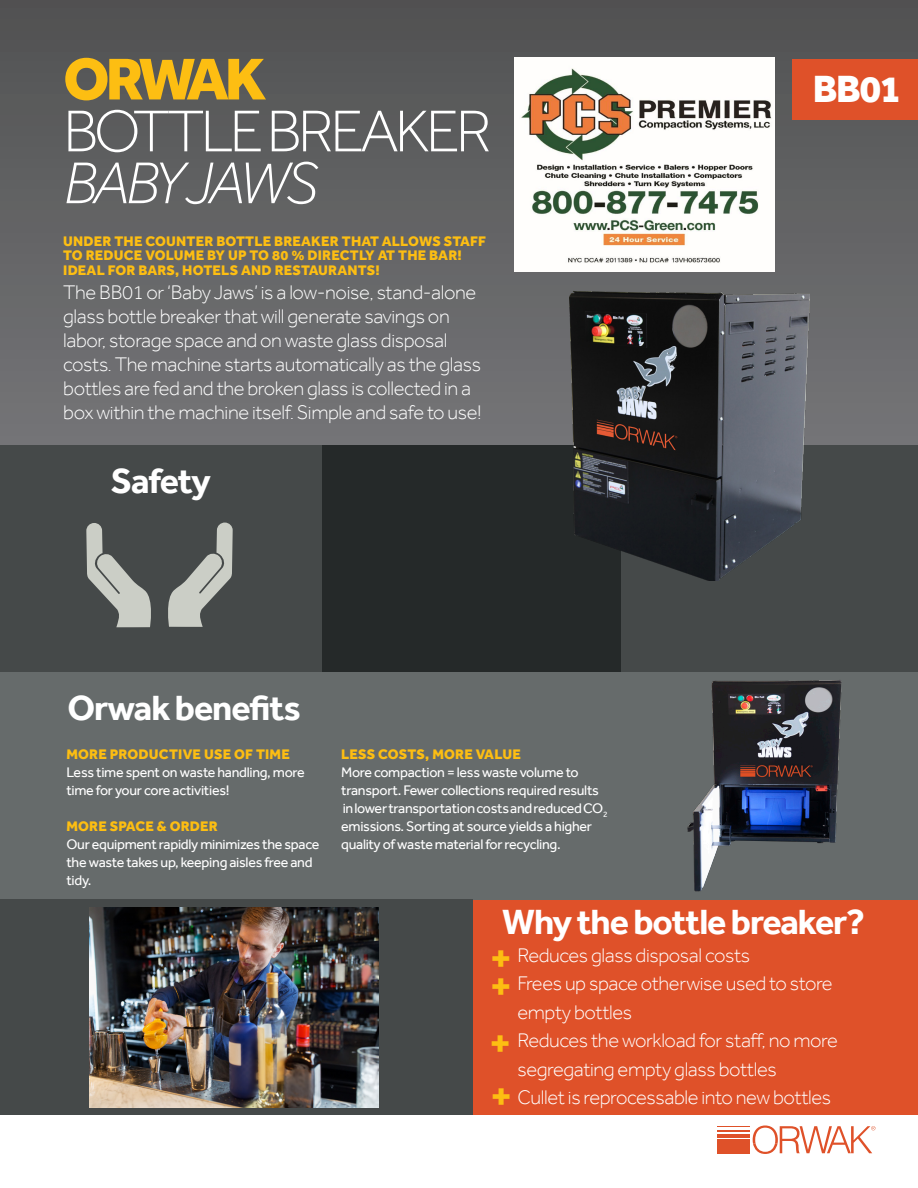
<style>
.page{position:relative;width:918px;height:1188px;background:#fff}
.page>*{position:absolute;margin:0;border:0;box-sizing:border-box;transform-origin:0 0}
.t1{font:300 60.9px "Effra";letter-spacing:-.065em;color:#fff}
.t2{font:italic 300 60.9px "Effra";letter-spacing:-.07em;color:#fff}
.t3{font:800 60.9px "Effra";letter-spacing:-.075em;color:#fdbe12}
.t4{font:700 42px "Effra";color:#fdbe12}
.t5{font:800 39px "Effra";color:#fff}
.t6{font:700 36px "Effra";letter-spacing:-.03em;color:#fff}
.t7{font:300 20.25px/24px "Effra";letter-spacing:-.02em;color:#fff}
.t8{font:14.25px/18px "Effra";letter-spacing:-.02em;color:#fff}
.t9{font:800 14.25px/14.4px "Effra";letter-spacing:.015em;color:#fdbe12}
</style>
<div class="page">
<div style="left:0;top:0;width:918px;height:450px;background:linear-gradient(to bottom,#525252,#757578)"></div>
<div style="left:0;top:446px;width:323px;height:251px;background:#454949"></div>
<div style="left:621px;top:446px;width:297px;height:251px;background:#454949"></div>
<div style="left:323px;top:446px;width:298px;height:251px;background:#252929"></div>
<div style="left:472px;top:899px;width:446px;height:216px;background:#df5129"></div>
<div style="left:0;top:672px;width:621px;height:227px;background:#666b6b"></div>
<div style="left:793px;top:59px;width:125px;height:60px;background:#df5129"></div>
<div style="left:718px;top:1144px;width:32px;height:9px;background:#df5129"></div>
<div style="left:718px;top:1139px;width:32px;height:5px;background:#df5129"></div>
<hr style="left:718px;top:1135px;width:32px;height:3px;background:#df5129">
<hr style="left:718px;top:1130px;width:32px;height:2px;background:#df5129">
<hr style="left:718px;top:1126px;width:32px;height:1px;background:#df5129">
<svg style="left:753px;top:1125px;width:122px;height:29px"></svg>
<svg style="left:86px;top:523px;width:65px;height:104px"></svg>
<svg style="left:168px;top:522px;width:65px;height:105px"></svg>
<div style="left:0;top:899px;width:473px;height:216px;background:#454949"></div>
<img style="left:89px;top:908px;width:289px;height:200px">
<div style="left:617px;top:672px;width:301px;height:227px;background:#666b6b"></div>
<img style="left:687px;top:680px;width:155px;height:212px">
<img style="left:570px;top:291px;width:240px;height:290px">
<img style="left:515px;top:58px;width:260px;height:214px">
<p class="t3" style="left:63px;top:43px;width:205px">ORWAK</p>
<p class="t1" style="left:63px;top:95px;width:430px">BOTTLE BREAKER</p>
<p class="t2" style="left:63px;top:149px;width:256px">BABY JAWS</p>
<p class="t9" style="left:63px;top:234px;width:424px">UNDER THE COUNTER BOTTLE BREAKER THAT ALLOWS STAFF<br>TO REDUCE VOLUME BY UP TO 80 % DIRECTLY AT THE BAR!<br>IDEAL FOR BARS, HOTELS AND RESTAURANTS!</p>
<p class="t7" style="left:63px;top:280px;width:420px">The BB01 or ‘Baby Jaws’ is a low-noise, stand-alone glass bottle breaker that will generate savings on labor, storage space and on waste glass disposal costs. The machine starts automatically as the glass bottles are fed and the broken glass is collected in a box within the machine itself. Simple and safe to use!</p>
<p class="t6" style="left:111px;top:460px;width:101px">Safety</p>
<p class="t6" style="left:68px;top:686px;width:235px">Orwak benefits</p>
<p class="t9" style="left:66px;top:746px;width:225px">MORE PRODUCTIVE USE OF TIME</p>
<p class="t8" style="left:66px;top:763px;width:240px">Less time spent on waste handling, more time for your core activities!</p>
<p class="t9" style="left:66px;top:818px;width:153px">MORE SPACE &amp; ORDER</p>
<p class="t8" style="left:66px;top:835px;width:254px">Our equipment rapidly minimizes the space the waste takes up, keeping aisles free and tidy.</p>
<p class="t9" style="left:341px;top:746px;width:181px">LESS COSTS, MORE VALUE</p>
<p class="t8" style="left:341px;top:763px;width:259px">More compaction = less waste volume to transport. Fewer collections required results</p>
<p class="t8" style="left:341px;top:799px;width:268px">in lower transportation costs and reduced CO<sub>2 </sub>emissions. Sorting at source yields a higher quality of waste material for recycling.</p>
<p class="t5" style="left:813px;top:66px;width:91px">BB01</p>
<p class="t6" style="left:502px;top:901px;width:364px">Why the bottle breaker?</p>
<p class="t7" style="left:517px;top:943px;width:234px">Reduces glass disposal costs</p>
<p class="t7" style="left:517px;top:969px;width:317px;line-height:28.5px">Frees up space otherwise used to store empty bottles</p>
<p class="t7" style="left:517px;top:1026px;width:322px;line-height:28.5px">Reduces the workload for staff, no more segregating empty glass bottles</p>
<p class="t7" style="left:517px;top:1085px;width:315px">Cullet is reprocessable into new bottles</p>
<p class="t4" style="left:489px;top:933px;width:24px">+</p>
<p class="t4" style="left:489px;top:961px;width:24px">+</p>
<p class="t4" style="left:489px;top:1018px;width:24px">+</p>
<p class="t4" style="left:490px;top:1071px;width:24px">+</p>
</div>
